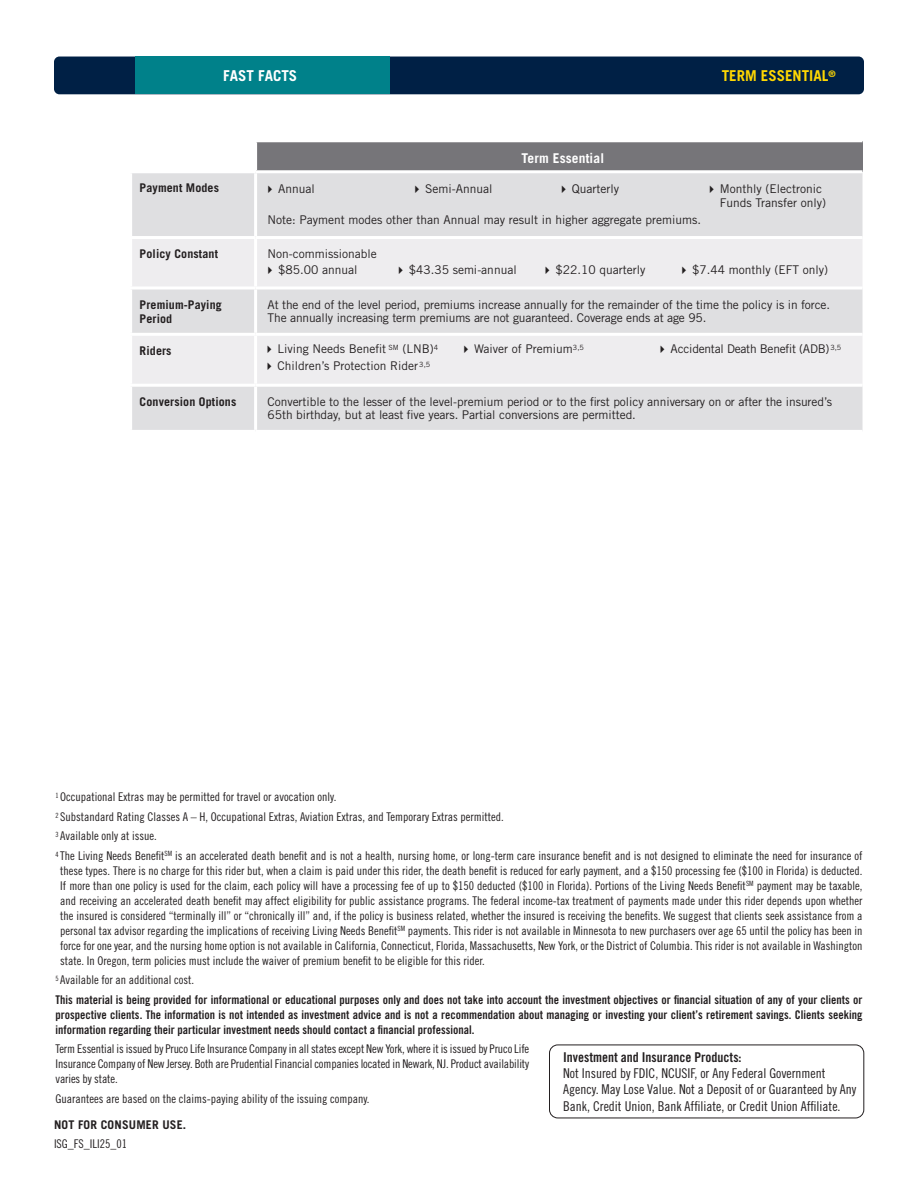
<style>
.page{position:relative;width:918px;height:1188px;background:#fff}
.page>*{position:absolute;margin:0;border:0;box-sizing:border-box;transform-origin:0 0}
.t1{font:700 15px "Trade Gothic LT Std";color:#fed702}
.t2{font:700 15px "Trade Gothic LT Std";color:#fff}
.t3{font:13.5px/16.2px "Trade Gothic LT Std Cn 18";color:#231f20}
.t4{font:13.5px "Trade Gothic LT Std Bd Cn 20";color:#231f20}
.t5{font:700 13.5px "Trade Gothic LT Std";letter-spacing:.01em;color:#fff}
.Term_caveat{font:12px/15px "Trade Gothic LT Std Cn 18";color:#231f20;text-align:justify}
.Term_text{font:12px/13.5px "Trade Gothic LT Std";letter-spacing:-.005em;color:#231f20}
.Term_caveat-2{font:12px/15px "Trade Gothic LT Std Bd Cn 20";color:#231f20;text-align:justify}
.t6{font:700 12px/14.4px "Trade Gothic LT Std";letter-spacing:.01em;color:#231f20}
.PruLife_text{font:12px "Trade Gothic LT Std";color:#231f20}
</style>
<div class="page">
<div style="left:256px;top:141px;width:606px;height:31px;background:#767579"></div>
<div style="left:132px;top:173px;width:730px;height:257px;background:#dfdfe1"></div>
<svg style="left:132px;top:239px;width:730px;height:145px;background:#e9e8ea"></svg>
<hr style="left:256px;top:139px;width:606px;height:3px;background:#fff">
<hr style="left:254px;top:142px;width:3px;height:28px;background:#fff">
<hr style="left:256px;top:170px;width:606px;height:3px;background:#fff">
<hr style="left:254px;top:173px;width:3px;height:63px;background:#fff">
<hr style="left:129px;top:236px;width:127px;height:3px;background:#fff">
<hr style="left:256px;top:236px;width:606px;height:3px;background:#fff">
<hr style="left:254px;top:239px;width:3px;height:47px;background:#fff">
<svg style="left:132px;top:286px;width:124px;height:4px"></svg>
<svg style="left:256px;top:286px;width:606px;height:4px"></svg>
<hr style="left:254px;top:289px;width:3px;height:44px;background:#fff">
<hr style="left:129px;top:333px;width:127px;height:3px;background:#fff">
<hr style="left:256px;top:333px;width:606px;height:3px;background:#fff">
<hr style="left:254px;top:336px;width:3px;height:48px;background:#fff">
<hr style="left:129px;top:384px;width:127px;height:3px;background:#fff">
<hr style="left:256px;top:384px;width:606px;height:3px;background:#fff">
<hr style="left:254px;top:387px;width:3px;height:43px;background:#fff">
<div style="left:54px;top:57px;width:810px;height:37px;background:#002045;border-radius:5px"></div>
<div style="left:135px;top:57px;width:254px;height:37px;background:#00818a"></div>
<div style="left:549px;top:1045px;width:315px;height:73px;border:1px solid #231f20;border-radius:8px"></div>
<svg style="left:268px;top:186px;width:4px;height:7px"></svg>
<svg style="left:415px;top:186px;width:4px;height:7px"></svg>
<svg style="left:562px;top:186px;width:4px;height:7px"></svg>
<svg style="left:710px;top:186px;width:4px;height:7px"></svg>
<svg style="left:268px;top:267px;width:4px;height:7px"></svg>
<svg style="left:399px;top:267px;width:4px;height:7px"></svg>
<svg style="left:546px;top:267px;width:3px;height:7px"></svg>
<svg style="left:682px;top:267px;width:4px;height:7px"></svg>
<svg style="left:268px;top:346px;width:3px;height:7px"></svg>
<svg style="left:464px;top:346px;width:4px;height:7px"></svg>
<svg style="left:661px;top:346px;width:4px;height:7px"></svg>
<svg style="left:268px;top:362px;width:3px;height:8px"></svg>
<p class="t2" style="left:223px;top:66px;width:76px">FAST FACTS</p>
<p class="t5" style="left:521px;top:150px;width:84px">Term Essential</p>
<p class="t1" style="left:722px;top:66px;width:115px">TERM ESSENTIAL<sup>®</sup></p>
<p class="t6" style="left:140px;top:181px;width:81px">Payment Modes</p>
<p class="Term_text" style="left:278px;top:182px;width:38px">Annual</p>
<p class="Term_text" style="left:425px;top:182px;width:69px">Semi-Annual</p>
<p class="Term_text" style="left:572px;top:182px;width:49px">Quarterly</p>
<p class="Term_text" style="left:720px;top:182px;width:108px">Monthly (Electronic<br>Funds Transfer only)</p>
<p class="PruLife_text" style="left:268px;top:212px;width:435px">Note: Payment modes other than Annual may result in higher aggregate premiums.</p>
<p class="t6" style="left:140px;top:247px;width:80px">Policy Constant</p>
<p class="PruLife_text" style="left:268px;top:247px;width:111px">Non-commissionable</p>
<p class="Term_text" style="left:278px;top:263px;width:81px">$85.00 annual</p>
<p class="Term_text" style="left:409px;top:263px;width:109px">$43.35 semi-annual</p>
<p class="Term_text" style="left:556px;top:263px;width:91px">$22.10 quarterly</p>
<p class="Term_text" style="left:692px;top:263px;width:137px">$7.44 monthly (EFT only)</p>
<p class="t6" style="left:140px;top:297px;width:84px">Premium-Paying<br>Period</p>
<p class="Term_text" style="left:268px;top:297px;width:564px">At the end of the level period, premiums increase annually for the remainder of the time the policy is in force.<br>The annually increasing term premiums are not guaranteed. Coverage ends at age 95.</p>
<p class="t6" style="left:140px;top:343px;width:33px">Riders</p>
<p class="Term_text" style="left:278px;top:342px;width:162px">Living Needs Benefit <sup>SM</sup> (LNB)<sup>4</sup></p>
<p class="Term_text" style="left:474px;top:342px;width:111px">Waiver of Premium<sup>3,5</sup></p>
<p class="Term_text" style="left:671px;top:342px;width:172px">Accidental Death Benefit (ADB)<sup>3,5</sup></p>
<p class="Term_text" style="left:278px;top:359px;width:154px">Children’s Protection Rider<sup>3,5</sup></p>
<p class="t6" style="left:140px;top:394px;width:98px">Conversion Options</p>
<p class="Term_text" style="left:268px;top:395px;width:566px">Convertible to the lesser of the level-premium period or to the first policy anniversary on or after the insured’s<br>65th birthday, but at least five years. Partial conversions are permitted.</p>
<p class="Term_caveat" style="left:56px;top:787px;width:809px;line-height:19.5px;text-align:left"><sup>1</sup> Occupational Extras may be permitted for travel or avocation only.<br><sup>2</sup> Substandard Rating Classes A – H, Occupational Extras, Aviation Extras, and Temporary Extras permitted.<br><sup>3</sup> Available only at issue.<br><sup>4</sup> The Living Needs Benefit<sup>SM</sup> is an accelerated death benefit and is not a health, nursing home, or long-term care insurance benefit and is not designed to eliminate the need for insurance of</p>
<p class="Term_caveat" style="left:60px;top:863px;width:804px">these types. There is no charge for this rider but, when a claim is paid under this rider, the death benefit is reduced for early payment, and a $150 processing fee ($100 in Florida) is deducted.<br>If more than one policy is used for the claim, each policy will have a processing fee of up to $150 deducted ($100 in Florida). Portions of the Living Needs Benefit<sup>SM</sup> payment may be taxable, and receiving an accelerated death benefit may affect eligibility for public assistance programs. The federal income-tax treatment of payments made under this rider depends upon whether the insured is considered “terminally ill” or “chronically ill” and, if the policy is business related, whether the insured is receiving the benefits. We suggest that clients seek assistance from a personal tax advisor regarding the implications of receiving Living Needs Benefit<sup>SM</sup> payments. This rider is not available in Minnesota to new purchasers over age 65 until the policy has been in force for one year, and the nursing home option is not available in California, Connecticut, Florida, Massachusetts, New York, or the District of Columbia. This rider is not available in Washington state. In Oregon, term policies must include the waiver of premium benefit to be eligible for this rider.</p>
<p class="Term_caveat" style="left:56px;top:972px;width:140px"><sup>5</sup> Available for an additional cost.</p>
<p class="Term_caveat-2" style="left:56px;top:992px;width:808px">This material is being provided for informational or educational purposes only and does not take into account the investment objectives or financial situation of any of your clients or prospective clients. The information is not intended as investment advice and is not a recommendation about managing or investing your client’s retirement savings. Clients seeking information regarding their particular investment needs should contact a financial professional.</p>
<p class="Term_caveat" style="left:56px;top:1041px;width:475px">Term Essential is issued by Pruco Life Insurance Company in all states except New York, where it is issued by Pruco Life Insurance Company of New Jersey. Both are Prudential Financial companies located in Newark, NJ. Product availability varies by state.</p>
<p class="Term_caveat" style="left:56px;top:1091px;width:316px">Guarantees are based on the claims-paying ability of the issuing company.</p>
<p class="t4" style="left:563px;top:1049px;width:180px">Investment and Insurance Products:</p>
<p class="t3" style="left:563px;top:1065px;width:295px">Not Insured by FDIC, NCUSIF, or Any Federal Government<br>Agency. May Lose Value. Not a Deposit of or Guaranteed by Any<br>Bank, Credit Union, Bank Affiliate, or Credit Union Affiliate.</p>
<p class="t6" style="left:54px;top:1118px;width:134px">NOT FOR CONSUMER USE.</p>
<p class="Term_caveat" style="left:54px;top:1136px;width:75px">ISG_FS_ILI25_01</p>
</div>
